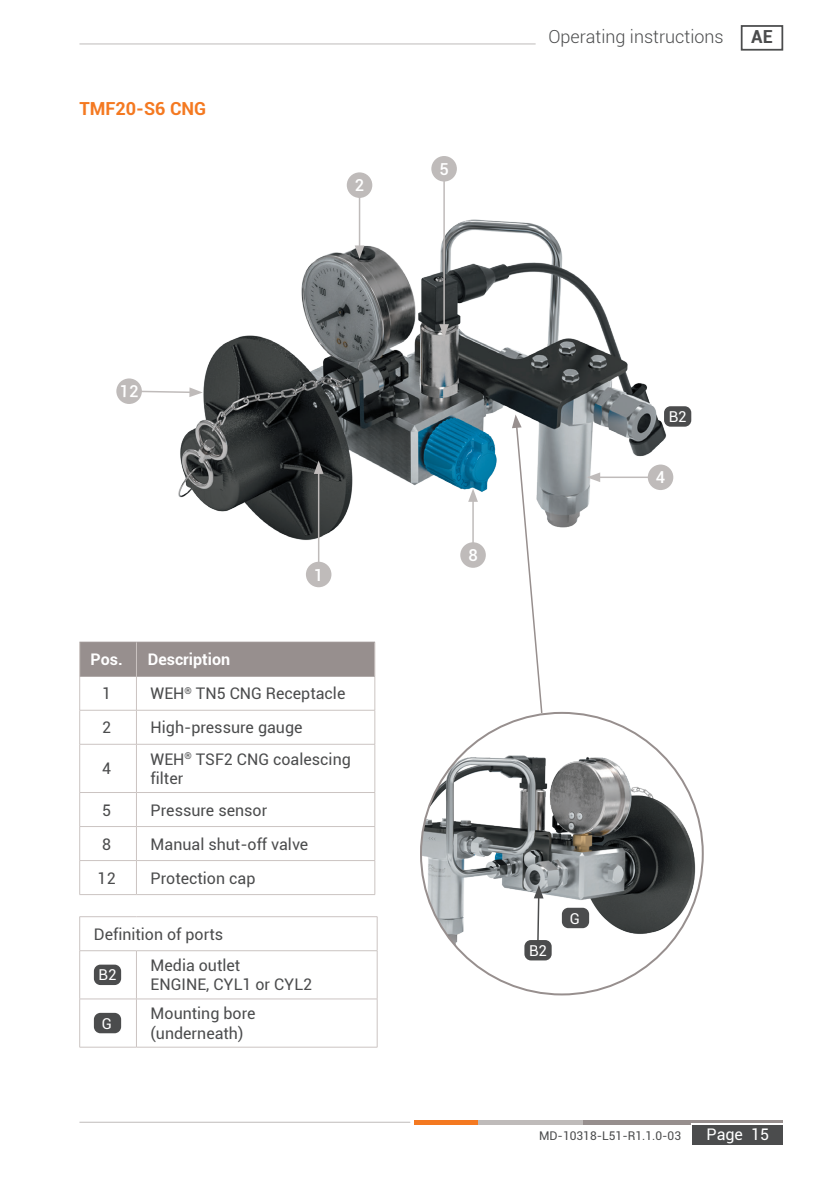
<style>
.page{position:relative;width:840px;height:1191px;background:#fff}
.page>*{position:absolute;margin:0;border:0;box-sizing:border-box;transform-origin:0 0}
.t1{font:300 18px "Roboto";color:#4b4c4d}
.Fließtext{font:700 18px "Roboto";color:#f47921}
.t2{font:700 18px "Roboto";color:#4b4c4d}
.Positionsnummer{font:500 16.4px "Roboto";color:#fff}
.Tabelle_-_Text__link{font:16px/19.2px "Roboto";color:#4b4c4d}
.Tabelle_-_Kopfzeile{font:700 16px "Roboto";color:#fff}
.Tabelle_-_Text__mitt{font:16px "Roboto";color:#4b4c4d}
.t3{font:16px "Roboto";color:#fff}
.Medienleitung{font:15px "Roboto";color:#fff}
.t4{font:12px "Roboto";color:#4b4c4d}
</style>
<div class="page">
<img style="left:122px;top:156px;width:570px;height:432px">
<div style="left:80px;top:643px;width:294px;height:33px;background:#978f8e"></div>
<svg style="left:80px;top:677px;width:294px;height:217px"></svg>
<hr style="left:79px;top:642px;width:57px;height:1px;background:#978f8e">
<hr style="left:136px;top:642px;width:239px;height:1px;background:#978f8e">
<hr style="left:79px;top:676px;width:57px;height:1px;background:#978f8e">
<hr style="left:136px;top:676px;width:239px;height:1px;background:#978f8e">
<hr style="left:79px;top:642px;width:1px;height:34px;background:#cbc4c2">
<hr style="left:374px;top:642px;width:1px;height:34px;background:#cbc4c2">
<hr style="left:136px;top:642px;width:1px;height:34px;background:#cbc4c2">
<hr style="left:79px;top:676px;width:1px;height:34px;background:#cbc4c2">
<hr style="left:136px;top:676px;width:1px;height:34px;background:#cbc4c2">
<hr style="left:374px;top:676px;width:1px;height:34px;background:#cbc4c2">
<hr style="left:79px;top:710px;width:57px;height:1px;background:#cbc4c2">
<hr style="left:79px;top:710px;width:1px;height:34px;background:#cbc4c2">
<hr style="left:136px;top:710px;width:239px;height:1px;background:#cbc4c2">
<hr style="left:136px;top:710px;width:1px;height:34px;background:#cbc4c2">
<hr style="left:374px;top:710px;width:1px;height:34px;background:#cbc4c2">
<hr style="left:79px;top:744px;width:57px;height:1px;background:#cbc4c2">
<hr style="left:79px;top:744px;width:1px;height:48px;background:#cbc4c2">
<hr style="left:136px;top:744px;width:239px;height:1px;background:#cbc4c2">
<hr style="left:136px;top:744px;width:1px;height:48px;background:#cbc4c2">
<hr style="left:374px;top:744px;width:1px;height:48px;background:#cbc4c2">
<hr style="left:79px;top:792px;width:57px;height:1px;background:#cbc4c2">
<hr style="left:79px;top:792px;width:1px;height:34px;background:#cbc4c2">
<hr style="left:136px;top:792px;width:239px;height:1px;background:#cbc4c2">
<hr style="left:136px;top:792px;width:1px;height:34px;background:#cbc4c2">
<hr style="left:374px;top:792px;width:1px;height:34px;background:#cbc4c2">
<hr style="left:79px;top:826px;width:57px;height:1px;background:#cbc4c2">
<hr style="left:79px;top:826px;width:1px;height:34px;background:#cbc4c2">
<hr style="left:136px;top:826px;width:239px;height:1px;background:#cbc4c2">
<hr style="left:136px;top:826px;width:1px;height:34px;background:#cbc4c2">
<hr style="left:374px;top:826px;width:1px;height:34px;background:#cbc4c2">
<hr style="left:79px;top:860px;width:57px;height:1px;background:#cbc4c2">
<hr style="left:79px;top:860px;width:1px;height:34px;background:#cbc4c2">
<hr style="left:79px;top:894px;width:57px;height:1px;background:#cbc4c2">
<hr style="left:136px;top:860px;width:239px;height:1px;background:#cbc4c2">
<hr style="left:136px;top:860px;width:1px;height:34px;background:#cbc4c2">
<hr style="left:374px;top:860px;width:1px;height:34px;background:#cbc4c2">
<hr style="left:136px;top:894px;width:239px;height:1px;background:#cbc4c2">
<svg style="left:80px;top:917px;width:296px;height:129px"></svg>
<hr style="left:79px;top:951px;width:1px;height:47px;background:#cbc4c2">
<hr style="left:136px;top:951px;width:1px;height:47px;background:#cbc4c2">
<hr style="left:376px;top:951px;width:1px;height:47px;background:#cbc4c2">
<hr style="left:79px;top:999px;width:1px;height:48px;background:#cbc4c2">
<hr style="left:136px;top:999px;width:1px;height:48px;background:#cbc4c2">
<hr style="left:376px;top:999px;width:1px;height:48px;background:#cbc4c2">
<hr style="left:79px;top:1046px;width:57px;height:1px;background:#cbc4c2">
<hr style="left:136px;top:1046px;width:241px;height:1px;background:#cbc4c2">
<hr style="left:79px;top:916px;width:57px;height:1px;background:#cbc4c2">
<hr style="left:79px;top:917px;width:1px;height:33px;background:#cbc4c2">
<hr style="left:136px;top:916px;width:241px;height:1px;background:#cbc4c2">
<hr style="left:376px;top:917px;width:1px;height:33px;background:#cbc4c2">
<hr style="left:79px;top:950px;width:57px;height:1px;background:#cbc4c2">
<hr style="left:136px;top:950px;width:241px;height:1px;background:#cbc4c2">
<hr style="left:79px;top:998px;width:57px;height:1px;background:#cbc4c2">
<hr style="left:136px;top:998px;width:241px;height:1px;background:#cbc4c2">
<div style="left:94px;top:964px;width:27px;height:21px;background:#4b4c4d;border-radius:7px"></div>
<div style="left:94px;top:1012px;width:27px;height:21px;background:#4b4c4d;border-radius:7px"></div>
<div style="left:663px;top:406px;width:28px;height:21px;background:#4b4c4d;border-radius:7px"></div>
<hr style="left:358px;top:185px;width:2px;height:64px;background:#bfbbba">
<svg style="left:354px;top:245px;width:10px;height:14px"></svg>
<div style="left:346px;top:172px;width:26px;height:26px;background:#bfbbba;border-radius:50%"></div>
<hr style="left:596px;top:476px;width:64px;height:2px;background:#bfbbba">
<svg style="left:586px;top:472px;width:14px;height:10px"></svg>
<div style="left:647px;top:464px;width:26px;height:26px;background:#bfbbba;border-radius:50%"></div>
<hr style="left:443px;top:169px;width:1px;height:158px;background:#bfbbba">
<svg style="left:439px;top:324px;width:9px;height:13px"></svg>
<div style="left:431px;top:156px;width:25px;height:25px;background:#bfbbba;border-radius:50%"></div>
<hr style="left:318px;top:471px;width:1px;height:103px;background:#bfbbba">
<svg style="left:313px;top:460px;width:10px;height:14px"></svg>
<div style="left:306px;top:562px;width:25px;height:25px;background:#bfbbba;border-radius:50%"></div>
<hr style="left:472px;top:499px;width:1px;height:56px;background:#bfbbba">
<svg style="left:468px;top:488px;width:9px;height:14px"></svg>
<div style="left:460px;top:542px;width:25px;height:26px;background:#bfbbba;border-radius:50%"></div>
<div style="left:116px;top:378px;width:26px;height:26px;background:#bfbbba;border-radius:50%"></div>
<img style="left:421px;top:713px;width:281px;height:281px;border-radius:141px">
<svg style="left:511px;top:414px;width:32px;height:300px"></svg>
<div style="left:524px;top:940px;width:27px;height:20px;background:#4b4c4d;border-radius:7px"></div>
<svg style="left:533px;top:885px;width:10px;height:55px"></svg>
<div style="left:561px;top:907px;width:27px;height:21px;background:#4b4c4d;border-radius:7px"></div>
<hr style="left:542px;top:1120px;width:240px;height:4px;background:#978f8e">
<hr style="left:414px;top:1120px;width:64px;height:4px;background:#f47921">
<hr style="left:478px;top:1120px;width:104px;height:4px;background:#bfbbba">
<svg style="left:691px;top:1123px;width:91px;height:22px"></svg>
<div style="left:692px;top:1124px;width:90px;height:20px;background:#4b4c4d"></div>
<hr style="left:79px;top:1121px;width:331px;height:1px;background:#bfbbba">
<div style="left:740px;top:25px;width:42px;height:26px;border:2px solid #4b4c4d"></div>
<hr style="left:79px;top:44px;width:456px;height:1px;background:#bfbbba">
<svg style="left:140px;top:385px;width:63px;height:12px"></svg>
<p class="Fließtext" style="left:79px;top:95px;width:128px">TMF20-S6 CNG</p>
<p class="Positionsnummer" style="left:354px;top:174px;width:11px">2</p>
<p class="Positionsnummer" style="left:439px;top:158px;width:11px">5</p>
<p class="t1" style="left:548px;top:24px;width:177px">Operating instructions</p>
<p class="t2" style="left:750px;top:24px;width:23px">AE</p>
<p class="Positionsnummer" style="left:314px;top:563px;width:11px">1</p>
<p class="Tabelle_-_Kopfzeile" style="left:91px;top:648px;width:31px">Pos.</p>
<p class="Tabelle_-_Kopfzeile" style="left:148px;top:648px;width:84px">Description</p>
<p class="Tabelle_-_Text__mitt" style="left:102px;top:682px;width:11px">1</p>
<p class="Tabelle_-_Text__link" style="left:150px;top:683px;width:196px">WEH<sup>®</sup> TN5 CNG Receptacle</p>
<p class="Tabelle_-_Text__mitt" style="left:102px;top:716px;width:11px">2</p>
<p class="Tabelle_-_Text__link" style="left:150px;top:717px;width:153px">High-pressure gauge</p>
<p class="Tabelle_-_Text__mitt" style="left:102px;top:757px;width:11px">4</p>
<p class="Tabelle_-_Text__link" style="left:150px;top:749px;width:201px">WEH<sup>®</sup> TSF2 CNG coalescing filter</p>
<p class="Tabelle_-_Text__mitt" style="left:102px;top:798px;width:11px">5</p>
<p class="Tabelle_-_Text__link" style="left:150px;top:799px;width:118px">Pressure sensor</p>
<p class="Tabelle_-_Text__mitt" style="left:102px;top:832px;width:11px">8</p>
<p class="Tabelle_-_Text__link" style="left:150px;top:833px;width:159px">Manual shut-off valve</p>
<p class="Tabelle_-_Text__mitt" style="left:98px;top:866px;width:20px">12</p>
<p class="Tabelle_-_Text__link" style="left:150px;top:867px;width:106px">Protection cap</p>
<p class="Tabelle_-_Text__link" style="left:94px;top:923px;width:131px">Definition of ports</p>
<p class="Medienleitung" style="left:98px;top:964px;width:19px">B2</p>
<p class="Tabelle_-_Text__link" style="left:150px;top:955px;width:163px">Media outlet<br>ENGINE, CYL1 or CYL2</p>
<p class="Medienleitung" style="left:102px;top:1012px;width:12px">G</p>
<p class="Tabelle_-_Text__link" style="left:150px;top:1003px;width:106px">Mounting bore (underneath)</p>
<p class="Positionsnummer" style="left:468px;top:544px;width:11px">8</p>
<p class="Medienleitung" style="left:668px;top:406px;width:19px">B2</p>
<p class="Positionsnummer" style="left:655px;top:466px;width:11px">4</p>
<p class="Medienleitung" style="left:528px;top:940px;width:19px">B2</p>
<p class="Medienleitung" style="left:569px;top:907px;width:12px">G</p>
<p class="t4" style="left:538px;top:1127px;width:143px">MD-10318-L51-R1.1.0-03</p>
<p class="t3" style="left:706px;top:1123px;width:64px">Page 15</p>
</div>
